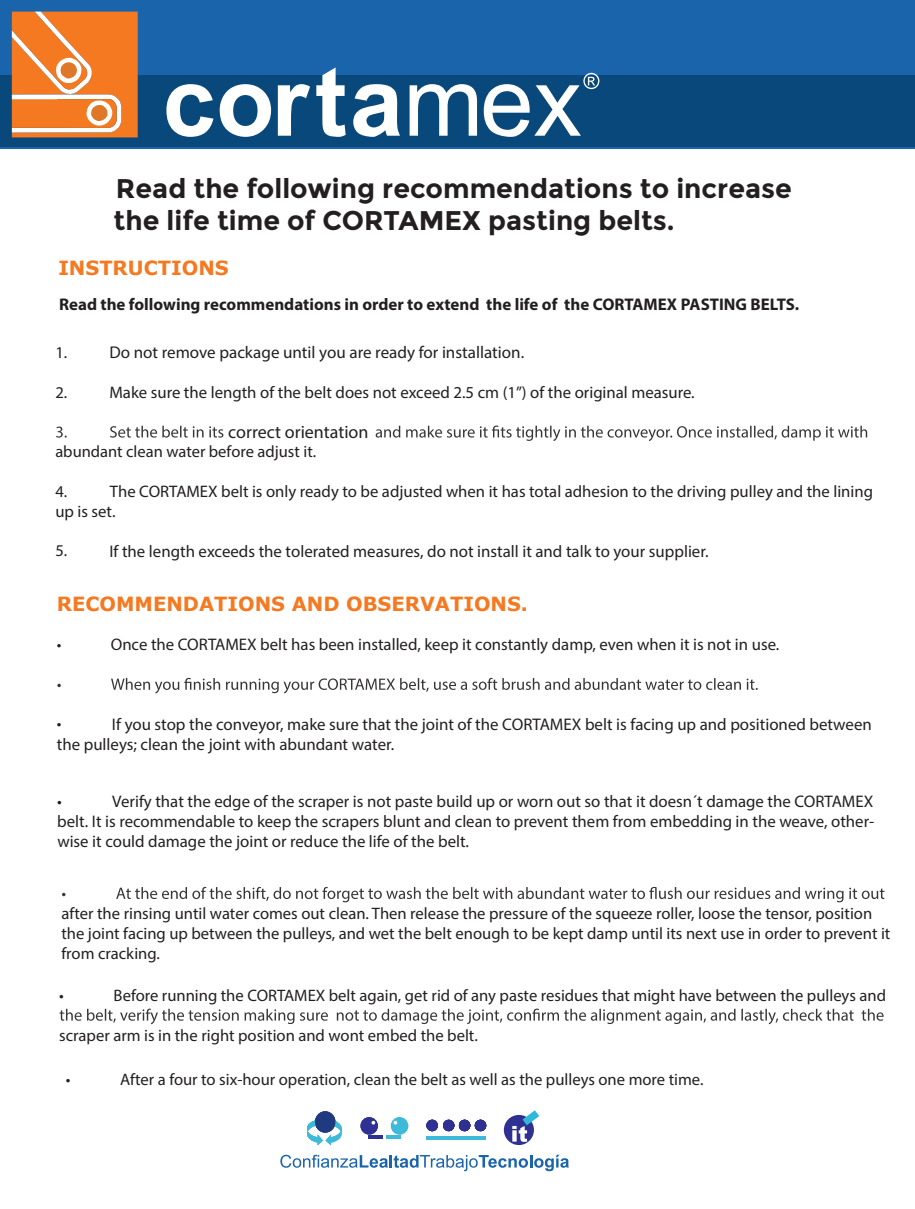
<style>
.page{position:relative;width:915px;height:1209px;background:#fff}
.page>*{position:absolute;margin:0;border:0;box-sizing:border-box;transform-origin:0 0}
.t1{font:700 27px/32.4px "Montserrat";color:#231f20}
.t2{font:700 19.5px "Verdana";color:#f47921}
.t3{font:18px "Myriad Pro";color:#231f20}
.t4{font:17.1px "Myriad Pro";color:#231f20}
.t5{font:700 16.95px "Myriad Pro";color:#231f20}
.t6{font:16.8px/20.1px "Myriad Pro";color:#231f20}
.t7{font:16.65px/20px "Myriad Pro";color:#231f20}
.t8{font:16.5px "Myriad Pro";color:#231f20}
</style>
<div class="page">
<div style="left:0;top:0;width:915px;height:148px;background:#1964ab"></div>
<div style="left:0;top:75px;width:915px;height:72px;background:#08487b"></div>
<svg style="left:56px;top:426px;width:811px;height:15px"></svg>
<svg style="left:57px;top:678px;width:701px;height:15px"></svg>
<svg style="left:12px;top:12px;width:126px;height:125px;background:#f38e46"></svg>
<svg style="left:166px;top:68px;width:433px;height:69px"></svg>
<div style="left:360px;top:1117px;width:18px;height:18px;background:#2e3092;border-radius:50%"></div>
<div style="left:391px;top:1117px;width:17px;height:18px;background:#3dbad9;border-radius:50%"></div>
<hr style="left:368px;top:1136px;width:15px;height:3px;background:#2e3092">
<hr style="left:386px;top:1136px;width:15px;height:3px;background:#3dbad9">
<svg style="left:371px;top:1121px;width:4px;height:4px"></svg>
<svg style="left:394px;top:1121px;width:3px;height:4px"></svg>
<div style="left:504px;top:1115px;width:30px;height:30px;background:#2e3092;border-radius:50%"></div>
<svg style="left:512px;top:1110px;width:27px;height:32px"></svg>
<svg style="left:280px;top:1155px;width:289px;height:16px"></svg>
<div style="left:443px;top:1120px;width:11px;height:11px;background:#2e3092;border-radius:50%"></div>
<div style="left:426px;top:1120px;width:12px;height:11px;background:#2e3092;border-radius:50%"></div>
<div style="left:459px;top:1120px;width:11px;height:11px;background:#2e3092;border-radius:50%"></div>
<div style="left:475px;top:1120px;width:11px;height:11px;background:#2e3092;border-radius:50%"></div>
<hr style="left:426px;top:1136px;width:60px;height:4px;background:#3dbad9">
<svg style="left:307px;top:1119px;width:35px;height:26px"></svg>
<div style="left:315px;top:1111px;width:20px;height:22px;background:#203a80;border-radius:50%"></div>
<svg style="left:62px;top:887px;width:822px;height:15px"></svg>
<svg style="left:60px;top:1009px;width:824px;height:15px"></svg>
<h1 class="t1" style="left:114px;top:172px;width:680px">Read the following recommendations to increase the life time of CORTAMEX pasting belts.</h1>
<p class="t2" style="left:58px;top:254px;width:172px">INSTRUCTIONS</p>
<p class="t5" style="left:59px;top:294px;width:742px">Read the following recommendations in order to extend the life of the CORTAMEX PASTING BELTS.</p>
<p class="t8" style="left:55px;top:343px;width:13px">1.</p>
<p class="t4" style="left:109px;top:342px;width:416px">Do not remove package until you are ready for installation.</p>
<p class="t8" style="left:55px;top:382px;width:13px">2.</p>
<p class="t6" style="left:109px;top:382px;width:587px">Make sure the length of the belt does not exceed 2.5 cm (1”) of the original measure.</p>
<p class="t3" style="left:228px;top:421px;width:142px">correct orientation</p>
<p class="t8" style="left:55px;top:442px;width:262px">abundant clean water before adjust it.</p>
<p class="t8" style="left:55px;top:481px;width:13px">4.</p>
<p class="t7" style="left:55px;top:481px;width:819px;text-indent:55px">The CORTAMEX belt is only ready to be adjusted when it has total adhesion to the driving pulley and the lining up is set.</p>
<p class="t8" style="left:55px;top:541px;width:13px">5.</p>
<p class="t6" style="left:109px;top:541px;width:601px">If the length exceeds the tolerated measures, do not install it and talk to your supplier.</p>
<p class="t2" style="left:57px;top:590px;width:473px">RECOMMENDATIONS AND OBSERVATIONS.</p>
<p class="t8" style="left:57px;top:634px;width:6px">•</p>
<p class="t6" style="left:111px;top:634px;width:670px">Once the CORTAMEX belt has been installed, keep it constantly damp, even when it is not in use.</p>
<p class="t6" style="left:57px;top:714px;width:817px;text-indent:55px">If you stop the conveyor, make sure that the joint of the CORTAMEX belt is facing up and positioned between the pulleys; clean the joint with abundant water.</p>
<p class="t8" style="left:57px;top:714px;width:6px">•</p>
<p class="t6" style="left:57px;top:791px;width:818px;text-align:justify;text-indent:55px">Verify that the edge of the scraper is not paste build up or worn out so that it doesn´t damage the CORTAMEX belt. It is recommendable to keep the scrapers blunt and clean to prevent them from embedding in the weave, other&shy;wise it could damage the joint or reduce the life of the belt.</p>
<p class="t6" style="left:57px;top:791px;width:6px">•</p>
<p class="t7" style="left:61px;top:903px;width:831px">after the rinsing until water comes out clean. Then release the pressure of the squeeze roller, loose the tensor, position the joint facing up between the pulleys, and wet the belt enough to be kept damp until its next use in order to prevent it from cracking.</p>
<p class="t7" style="left:59px;top:985px;width:6px">•</p>
<p class="t7" style="left:114px;top:985px;width:774px">Before running the CORTAMEX belt again, get rid of any paste residues that might have between the pulleys and</p>
<p class="t7" style="left:59px;top:1025px;width:420px">scraper arm is in the right position and wont embed the belt.</p>
<p class="t7" style="left:66px;top:1069px;width:6px">•</p>
<p class="t7" style="left:120px;top:1069px;width:585px">After a four to six-hour operation, clean the belt as well as the pulleys one more time.</p>
</div>
